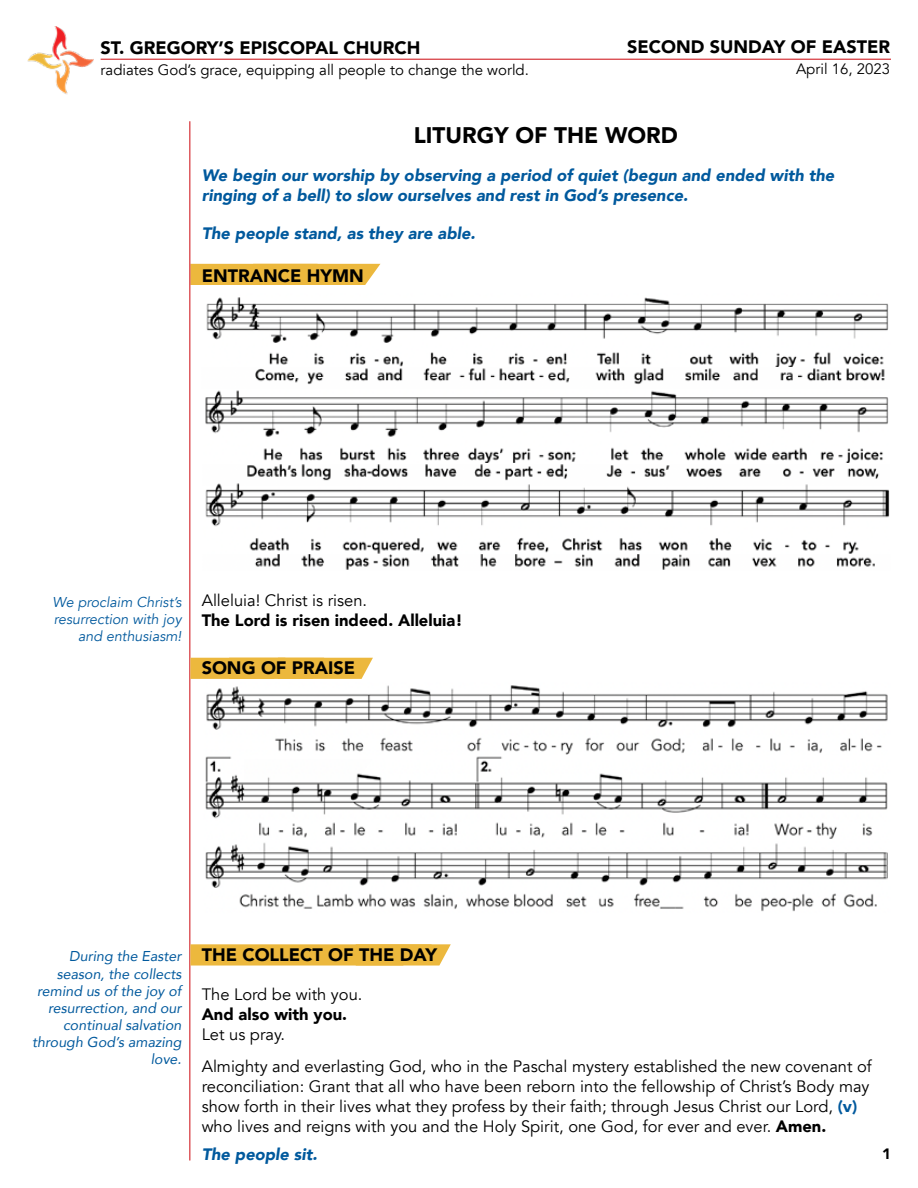
<style>
.page{position:relative;width:918px;height:1188px;background:#fff}
.page>*{position:absolute;margin:0;border:0;box-sizing:border-box;transform-origin:0 0}
.t1{font:900 22.5px "Avenir";color:#000}
.t2{font:900 18px "Avenir";color:#000}
.t3{font:16.5px/19.8px "Avenir";color:#000}
.t4{font:italic 900 16.5px/19.8px "Avenir";color:#00599d}
.t5{font:900 16.5px "Avenir";color:#000}
.t6{font:15px "Avenir";color:#000}
.t7{font:900 15px "Avenir";color:#000}
.t8{font:italic 14.25px/17.1px "Avenir";color:#00599d;text-align:right}
.t9{font:italic 14.25px/17.1px "Avenir";color:#00599d;text-align:right}
.s1{font-weight:900;color:#00599d}
.s2{font-weight:900}
</style>
<div class="page">
<hr style="left:101px;top:59px;width:790px;height:1px;background:#d2232a">
<img style="left:27px;top:27px;width:89px;height:68px">
<div style="left:190px;top:264px;width:190px;height:21px;background:#ecb83d"></div>
<hr style="left:189px;top:121px;width:1px;height:1040px;background:#d2232a">
<img style="left:205px;top:756px;width:683px;height:156px">
<img style="left:206px;top:685px;width:682px;height:70px">
<svg style="left:190px;top:944px;width:261px;height:22px;background:#ecbb47"></svg>
<img style="left:206px;top:297px;width:683px;height:88px">
<img style="left:205px;top:390px;width:684px;height:91px">
<img style="left:205px;top:483px;width:685px;height:87px">
<div style="left:190px;top:658px;width:183px;height:21px;background:#ecb83d"></div>
<p class="t2" style="left:101px;top:33px;width:321px">ST. GREGORY’S EPISCOPAL CHURCH</p>
<p class="t6" style="left:101px;top:61px;width:430px">radiates God’s grace, equipping all people to change the world.</p>
<p class="t2" style="left:627px;top:31px;width:264px">SECOND SUNDAY OF EASTER</p>
<p class="t6" style="left:796px;top:60px;width:96px">April 16, 2023</p>
<h1 class="t1" style="left:414px;top:116px;width:266px">LITURGY OF THE WORD</h1>
<p class="t4" style="left:202px;top:165px;width:634px">We begin our worship by observing a period of quiet (begun and ended with the ringing of a bell) to slow ourselves and rest in God’s presence.</p>
<p class="t4" style="left:202px;top:223px;width:275px">The people stand, as they are able.</p>
<p class="t2" style="left:202px;top:260px;width:163px">ENTRANCE HYMN</p>
<p class="t9" style="left:53px;top:594px;width:131px">We proclaim Christ’s resurrection with joy and enthusiasm!</p>
<p class="t3" style="left:202px;top:591px;width:167px">Alleluia! Christ is risen.</p>
<p class="t5" style="left:202px;top:606px;width:262px">The Lord is risen indeed. Alleluia!</p>
<p class="t2" style="left:202px;top:653px;width:155px">SONG OF PRAISE</p>
<p class="t8" style="left:32px;top:948px;width:151px">During the Easter season, the collects remind us of the joy of resurrection, and our continual salvation through God’s amazing love.</p>
<p class="t2" style="left:202px;top:939px;width:237px">THE COLLECT OF THE DAY</p>
<p class="t3" style="left:202px;top:985px;width:162px">The Lord be with you.</p>
<p class="t5" style="left:202px;top:1000px;width:147px">And also with you.</p>
<p class="t3" style="left:202px;top:1018px;width:672px;line-height:32.4px">Let us pray.<br>Almighty and everlasting God, who in the Paschal mystery established the new covenant of</p>
<p class="t3" style="left:202px;top:1077px;width:669px">reconciliation: Grant that all who have been reborn into the fellowship of Christ’s Body may show forth in their lives what they profess by their faith; through Jesus Christ our Lord, <span class="s1">(v) </span>who lives and reigns with you and the Holy Spirit, one God, for ever and ever. <span class="s2">Amen.</span></p>
<p class="t4" style="left:202px;top:1145px;width:117px">The people sit.</p>
<p class="t7" style="left:882px;top:1141px;width:10px">1</p>
</div>
